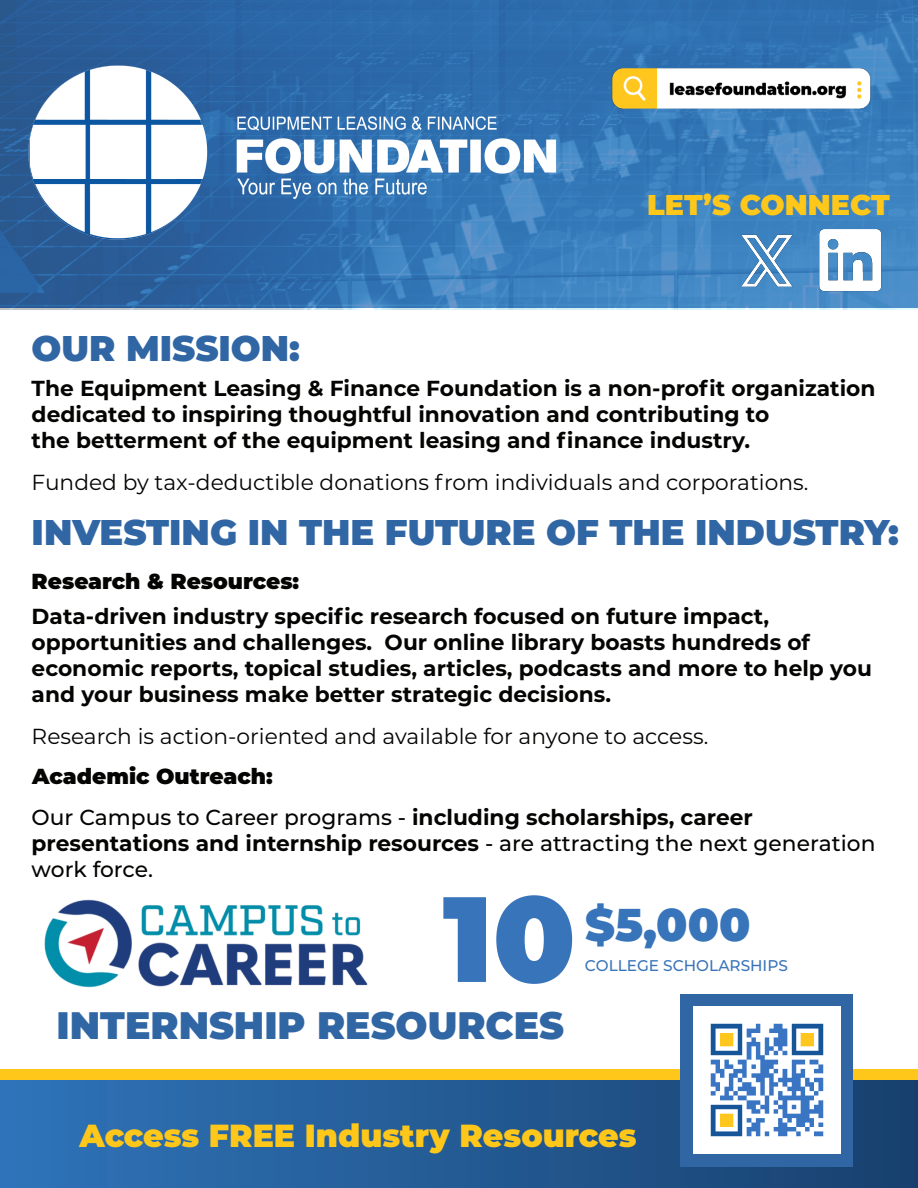
<style>
.page{position:relative;width:918px;height:1188px;background:#fff}
.page>*{position:absolute;margin:0;border:0;box-sizing:border-box;transform-origin:0 0}
.t1{font:900 121.05px "Montserrat";color:#3874ba}
.t2{font:900 45.9px "Montserrat";color:#3874ba}
.t3{font:900 38.25px "Montserrat";color:#3166a4}
.t4{font:900 35.7px "Montserrat";color:#3166a4}
.t5{font:900 31.95px "Montserrat";color:#fec71a}
.t6{font:900 28.65px "Montserrat";color:#fec71a}
.t7{font:700 21.75px/26.1px "Montserrat";color:#040503}
.t8{font:500 21.75px/26.1px "Montserrat";letter-spacing:-.01em;color:#040503}
.t9{font:21.75px "Montserrat";color:#040503}
.t10{font:900 21.75px "Montserrat";color:#040503}
.t11{font:500 15.45px "Montserrat";color:#3874ba}
.s1{font-weight:700}
</style>
<div class="page">
<div style="left:0;top:1069px;width:918px;height:109px;background:#fec71a"></div>
<div style="left:0;top:1080px;width:918px;height:108px;background:linear-gradient(to right,#2f73b8,#194270)"></div>
<img style="left:0;top:0;width:918px;height:309px">
<img style="left:44px;top:899px;width:324px;height:89px">
<img style="left:558px;top:23px;width:360px;height:131px">
<img style="left:730px;top:219px;width:64px;height:90px">
<img style="left:812px;top:200px;width:77px;height:110px">
<img style="left:19px;top:54px;width:559px;height:186px">
<div style="left:681px;top:994px;width:172px;height:172px;background:#3166a4"></div>
<img style="left:693px;top:1007px;width:147px;height:146px">
<h3 class="t4" style="left:32px;top:321px;width:270px">OUR MISSION:</h3>
<h3 class="t6" style="left:647px;top:183px;width:244px">LET’S CONNECT</h3>
<p class="t7" style="left:32px;top:374px;width:845px">The Equipment Leasing &amp; Finance Foundation is a non-profit organization dedicated to inspiring thoughtful innovation and contributing to<br>the betterment of the equipment leasing and finance industry.</p>
<p class="t9" style="left:32px;top:467px;width:778px">Funded by tax-deductible donations from individuals and corporations.</p>
<h3 class="t4" style="left:32px;top:506px;width:869px">INVESTING IN THE FUTURE OF THE INDUSTRY:</h3>
<p class="t10" style="left:32px;top:565px;width:269px">Research &amp; Resources:</p>
<p class="t7" style="left:32px;top:602px;width:842px">Data-driven industry specific research focused on future impact, opportunities and challenges. Our online library boasts hundreds of economic reports, topical studies, articles, podcasts and more to help you and your business make better strategic decisions.</p>
<p class="t9" style="left:32px;top:721px;width:678px">Research is action-oriented and available for anyone to access.</p>
<p class="t10" style="left:32px;top:760px;width:242px">Academic Outreach:</p>
<p class="t8" style="left:32px;top:803px;width:845px">Our Campus to Career programs - <span class="s1">including scholarships, career presentations and internship resources</span> - are attracting the next generation work force.</p>
<h1 class="t1" style="left:443px;top:848px;width:134px">10</h1>
<h2 class="t2" style="left:585px;top:890px;width:167px">$5,000</h2>
<p class="t11" style="left:585px;top:954px;width:204px">COLLEGE SCHOLARSHIPS</p>
<h3 class="t3" style="left:57px;top:997px;width:509px">INTERNSHIP RESOURCES</h3>
<h3 class="t5" style="left:79px;top:1111px;width:559px">Access FREE Industry Resources</h3>
</div>
